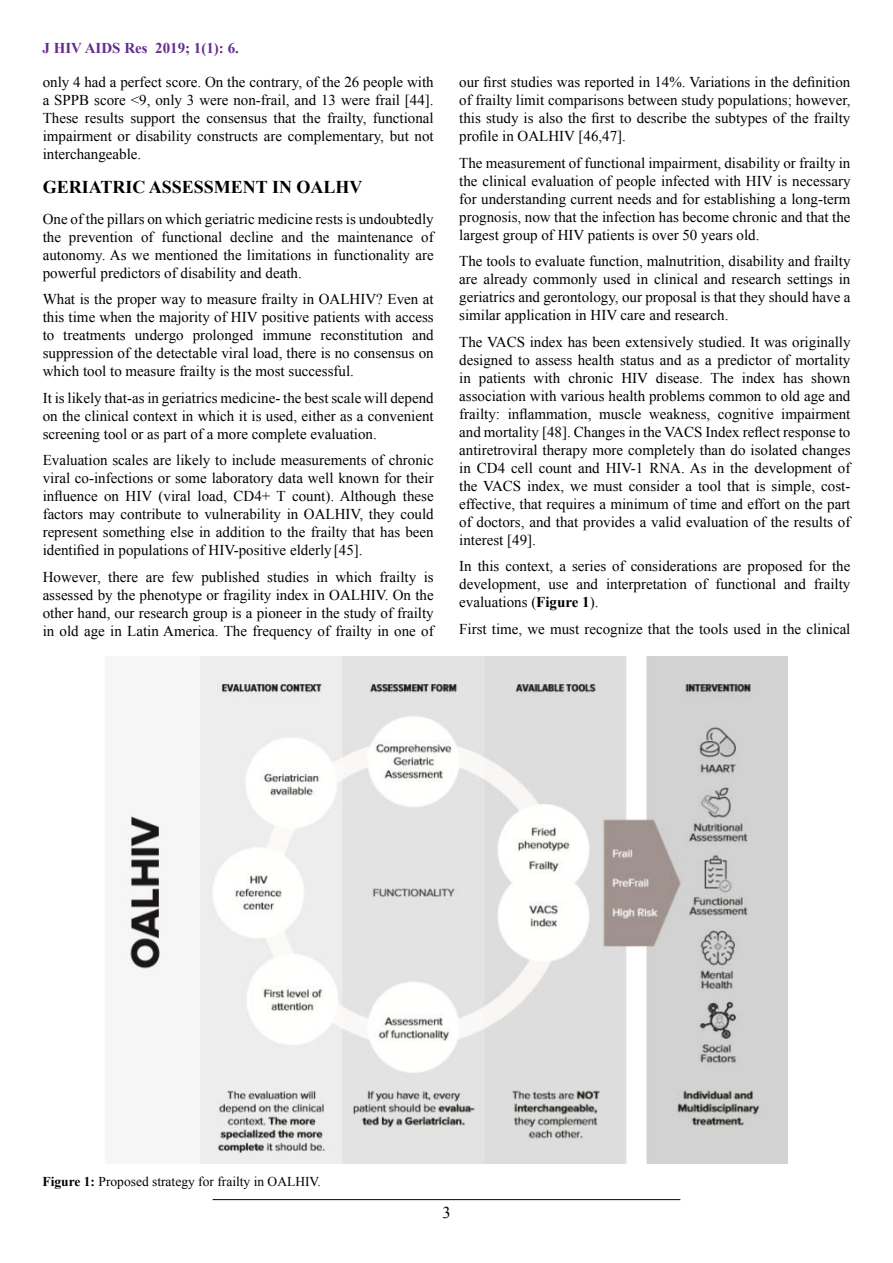
<style>
.page{position:relative;width:893px;height:1263px;background:#fff}
.page>*{position:absolute;margin:0;border:0;box-sizing:border-box;transform-origin:0 0}
.t1{font:700 18px "Times New Roman";color:#000}
.t2{font:16.5px "Times New Roman";color:#000}
.t3{font:15px/18px "Times New Roman";color:#000;text-align:justify}
.t4{font:700 15px "Times New Roman";color:#642c91}
.t5{font:13.5px "Times New Roman";color:#000}
.s1{font-weight:700}
</style>
<div class="page">
<hr style="left:213px;top:1199px;width:467px;height:1px;background:#000">
<img style="left:126px;top:657px;width:662px;height:507px">
<p class="t4" style="left:43px;top:37px;width:198px">J HIV AIDS Res 2019; 1(1): 6.</p>
<p class="t3" style="left:43px;top:73px;width:393px">only 4 had a perfect score. On the contrary, of the 26 people with a SPPB score &lt;9, only 3 were non-frail, and 13 were frail [44].<br>These results support the consensus that the frailty, functional impairment or disability constructs are complementary, but not interchangeable.</p>
<p class="t1" style="left:43px;top:175px;width:321px">GERIATRIC ASSESSMENT IN OALHV</p>
<p class="t3" style="left:43px;top:210px;width:393px">One of the pillars on which geriatric medicine rests is undoubtedly the prevention of functional decline and the maintenance of autonomy. As we mentioned the limitations in functionality are powerful predictors of disability and death.</p>
<p class="t3" style="left:43px;top:290px;width:393px">What is the proper way to measure frailty in OALHIV? Even at this time when the majority of HIV positive patients with access to treatments undergo prolonged immune reconstitution and suppression of the detectable viral load, there is no consensus on which tool to measure frailty is the most successful.</p>
<p class="t3" style="left:43px;top:389px;width:393px">It is likely that-as in geriatrics medicine- the best scale will depend on the clinical context in which it is used, either as a convenient screening tool or as part of a more complete evaluation.</p>
<p class="t3" style="left:43px;top:451px;width:393px">Evaluation scales are likely to include measurements of chronic viral co-infections or some laboratory data well known for their influence on HIV (viral load, CD4+ T count). Although these factors may contribute to vulnerability in OALHIV, they could represent something else in addition to the frailty that has been identified in populations of HIV-positive elderly [45].</p>
<p class="t3" style="left:43px;top:568px;width:393px">However, there are few published studies in which frailty is assessed by the phenotype or fragility index in OALHIV. On the other hand, our research group is a pioneer in the study of frailty in old age in Latin America. The frequency of frailty in one of</p>
<p class="t3" style="left:459px;top:73px;width:393px">our first studies was reported in 14%. Variations in the definition of frailty limit comparisons between study populations; however, this study is also the first to describe the subtypes of the frailty profile in OALHIV [46,47].</p>
<p class="t3" style="left:459px;top:154px;width:393px">The measurement of functional impairment, disability or frailty in the clinical evaluation of people infected with HIV is necessary for understanding current needs and for establishing a long-term prognosis, now that the infection has become chronic and that the largest group of HIV patients is over 50 years old.</p>
<p class="t3" style="left:459px;top:252px;width:393px">The tools to evaluate function, malnutrition, disability and frailty are already commonly used in clinical and research settings in geriatrics and gerontology, our proposal is that they should have a similar application in HIV care and research.</p>
<p class="t3" style="left:459px;top:333px;width:393px">The VACS index has been extensively studied. It was originally designed to assess health status and as a predictor of mortality in patients with chronic HIV disease. The index has shown association with various health problems common to old age and frailty: inflammation, muscle weakness, cognitive impairment and mortality [48]. Changes in the VACS Index reflect response to antiretroviral therapy more completely than do isolated changes in CD4 cell count and HIV-1 RNA. As in the development of the VACS index, we must consider a tool that is simple, cost&shy;effective, that requires a minimum of time and effort on the part of doctors, and that provides a valid evaluation of the results of interest [49].</p>
<p class="t3" style="left:459px;top:557px;width:393px">In this context, a series of considerations are proposed for the development, use and interpretation of functional and frailty evaluations (<span class="s1">Figure 1</span>).</p>
<p class="t3" style="left:459px;top:620px;width:393px">First time, we must recognize that the tools used in the clinical</p>
<p class="t5" style="left:43px;top:1173px;width:280px"><span class="s1">Figure 1:</span> Proposed strategy for frailty in OALHIV.</p>
<p class="t2" style="left:442px;top:1201px;width:10px">3</p>
</div>
